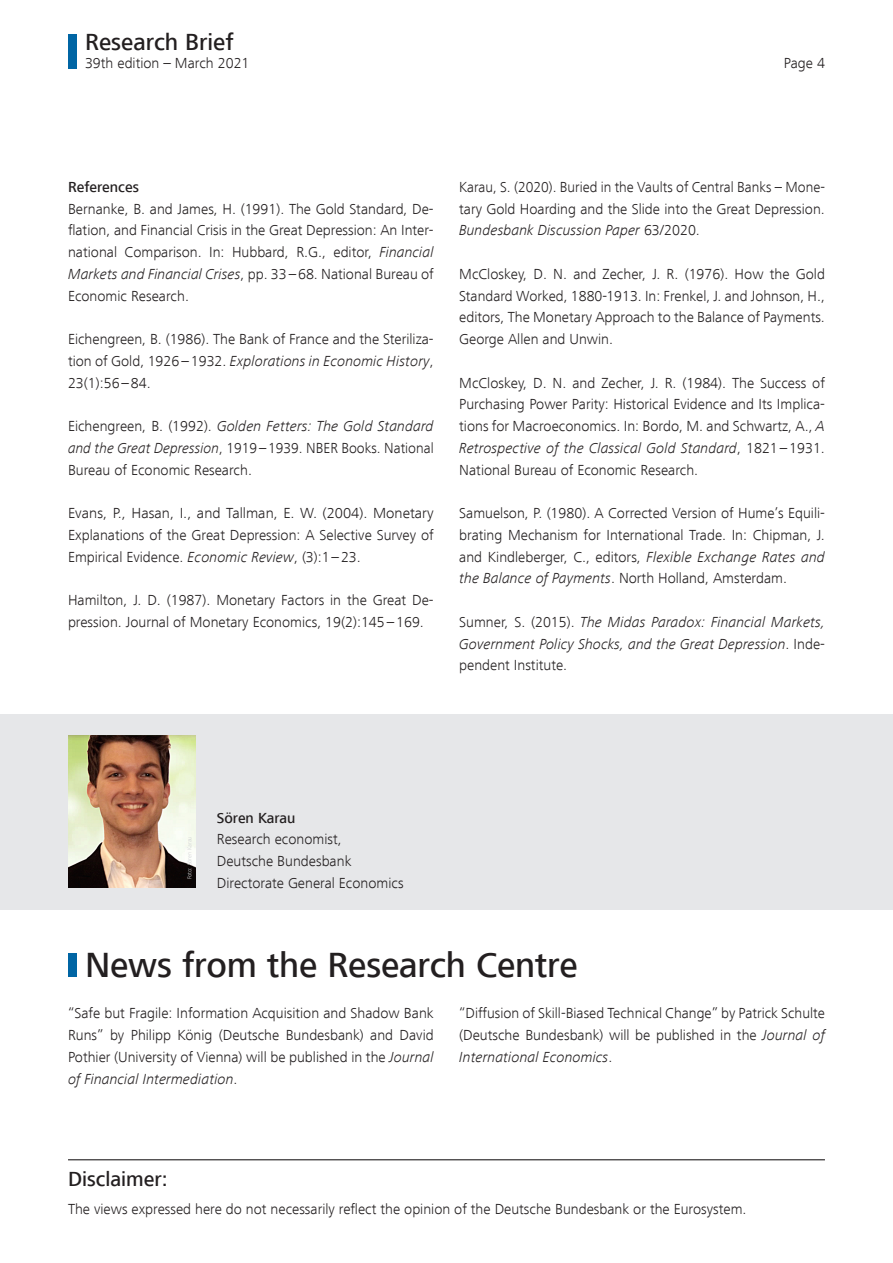
<style>
.page{position:relative;width:893px;height:1263px;background:#fff}
.page>*{position:absolute;margin:0;border:0;box-sizing:border-box;transform-origin:0 0}
.Headline_H3{font:500 36px "Frutiger Next LTCE";letter-spacing:-.01em;color:#231f20}
.t1{font:500 24px "Frutiger Next LTCE";color:#231f20}
.Copy_10_14_5_pt_ligh{font:500 21px "Frutiger Next LTCE";color:#231f20}
.Copy_P{font:300 15px/21.8px "Frutiger Next LTCE";color:#231f20;text-align:justify}
.Copy_P-2{font:italic 300 15px/21.8px "Frutiger Next LTCE";color:#231f20;text-align:justify}
.Copy_10_14_5_pt_ligh-2{font:300 15px "Frutiger Next LTCE";color:#231f20}
.Copy_P-3{font:500 15px "Frutiger Next LTCE";color:#231f20}
.t2{font:300 6px "Frutiger Next LTCE";color:#d1d2d4}
.s1{font-style:italic}
.s2{font-style:normal}
</style>
<div class="page">
<div style="left:0;top:714px;width:893px;height:196px;background:#e6e7e9"></div>
<img style="left:68px;top:736px;width:128px;height:152px">
<div style="left:68px;top:953px;width:9px;height:24px;background:#0065a4"></div>
<hr style="left:68px;top:1159px;width:757px;height:1px;background:#231f20">
<div style="left:68px;top:34px;width:9px;height:34px;background:#0065a4"></div>
<h2 class="t1" style="left:85px;top:28px;width:150px">Research Brief</h2>
<p class="Copy_P" style="left:85px;top:52px;width:166px">39th edition – March 2021</p>
<p class="Copy_P" style="left:784px;top:52px;width:43px">Page 4</p>
<p class="Copy_P-3" style="left:68px;top:178px;width:72px">References</p>
<p class="Copy_P" style="left:68px;top:198px;width:367px">Bernanke, B. and James, H. (1991). The Gold Standard, De&shy;flation, and Financial Crisis in the Great Depression: An Inter&shy;national Comparison. In: Hubbard, R.G., editor, <span class="s1">Financial Markets and Financial Crises</span>, pp. 33–68. National Bureau of Economic Research.</p>
<p class="Copy_P" style="left:68px;top:328px;width:367px">Eichengreen, B. (1986). The Bank of France and the Steriliza&shy;tion of Gold, 1926–1932. <span class="s1">Explorations in Economic History</span>, 23(1):56–84.</p>
<p class="Copy_P" style="left:68px;top:415px;width:367px">Eichengreen, B. (1992). <span class="s1">Golden Fetters: The Gold Standard and the Great Depression</span>, 1919–1939. NBER Books. National Bureau of Economic Research.</p>
<p class="Copy_P" style="left:68px;top:502px;width:367px">Evans, P., Hasan, I., and Tallman, E. W. (2004). Monetary Explanations of the Great Depression: A Selective Survey of Empirical Evidence. <span class="s1">Economic Review</span>, (3):1–23.</p>
<p class="Copy_P" style="left:68px;top:589px;width:367px">Hamilton, J. D. (1987). Monetary Factors in the Great De&shy;pression. Journal of Monetary Economics, 19(2):145–169.</p>
<p class="Copy_P" style="left:459px;top:176px;width:367px">Karau, S. (2020). Buried in the Vaults of Central Banks – Mone&shy;tary Gold Hoarding and the Slide into the Great Depression.<br><span class="s1">Bundesbank Discussion Paper</span> 63/2020.</p>
<p class="Copy_P" style="left:459px;top:263px;width:367px">McCloskey, D. N. and Zecher, J. R. (1976). How the Gold Standard Worked, 1880-1913. In: Frenkel, J. and Johnson, H., editors, The Monetary Approach to the Balance of Payments.<br>George Allen and Unwin.</p>
<p class="Copy_P" style="left:459px;top:372px;width:367px">McCloskey, D. N. and Zecher, J. R. (1984). The Success of Purchasing Power Parity: Historical Evidence and Its Implica&shy;tions for Macroeconomics. In: Bordo, M. and Schwartz, A., <span class="s1">A Retrospective of the Classical Gold Standard</span>, 1821–1931.<br>National Bureau of Economic Research.</p>
<p class="Copy_P" style="left:459px;top:502px;width:367px">Samuelson, P. (1980). A Corrected Version of Hume’s Equili&shy;brating Mechanism for International Trade. In: Chipman, J. and Kindleberger, C., editors, <span class="s1">Flexible Exchange Rates and the Balance of Payments</span>. North Holland, Amsterdam.</p>
<p class="Copy_P-2" style="left:459px;top:611px;width:367px"><span class="s2">Sumner, S. (2015).</span> The Midas Paradox: Financial Markets, Government Policy Shocks, and the Great Depression<span class="s2">. Inde&shy;pendent Institute.</span></p>
<p class="t2" style="left:186px;top:879px;width:45px;rotate:-90deg">Foto: Sören Karau</p>
<p class="Copy_P-3" style="left:217px;top:809px;width:80px">Sören Karau</p>
<p class="Copy_P" style="left:217px;top:829px;width:126px">Research economist,</p>
<p class="Copy_P" style="left:217px;top:850px;width:136px">Deutsche Bundesbank</p>
<p class="Copy_P" style="left:217px;top:872px;width:188px">Directorate General Economics</p>
<p class="Headline_H3" style="left:85px;top:945px;width:494px">News from the Research Centre</p>
<p class="Copy_P" style="left:68px;top:1003px;width:367px">“Safe but Fragile: Information Acquisition and Shadow Bank Runs” by Philipp König (Deutsche Bundesbank) and David Pothier (University of Vienna) will be published in the <span class="s1">Journal of Financial Intermediation</span>.</p>
<p class="Copy_P" style="left:459px;top:1003px;width:367px">“Diffusion of Skill-Biased Technical Change” by Patrick Schulte (Deutsche Bundesbank) will be published in the <span class="s1">Journal of International Economics</span>.</p>
<p class="Copy_10_14_5_pt_ligh" style="left:68px;top:1167px;width:101px">Disclaimer:</p>
<p class="Copy_10_14_5_pt_ligh-2" style="left:68px;top:1201px;width:680px">The views expressed here do not necessarily reflect the opinion of the Deutsche Bundesbank or the Eurosystem.</p>
</div>
